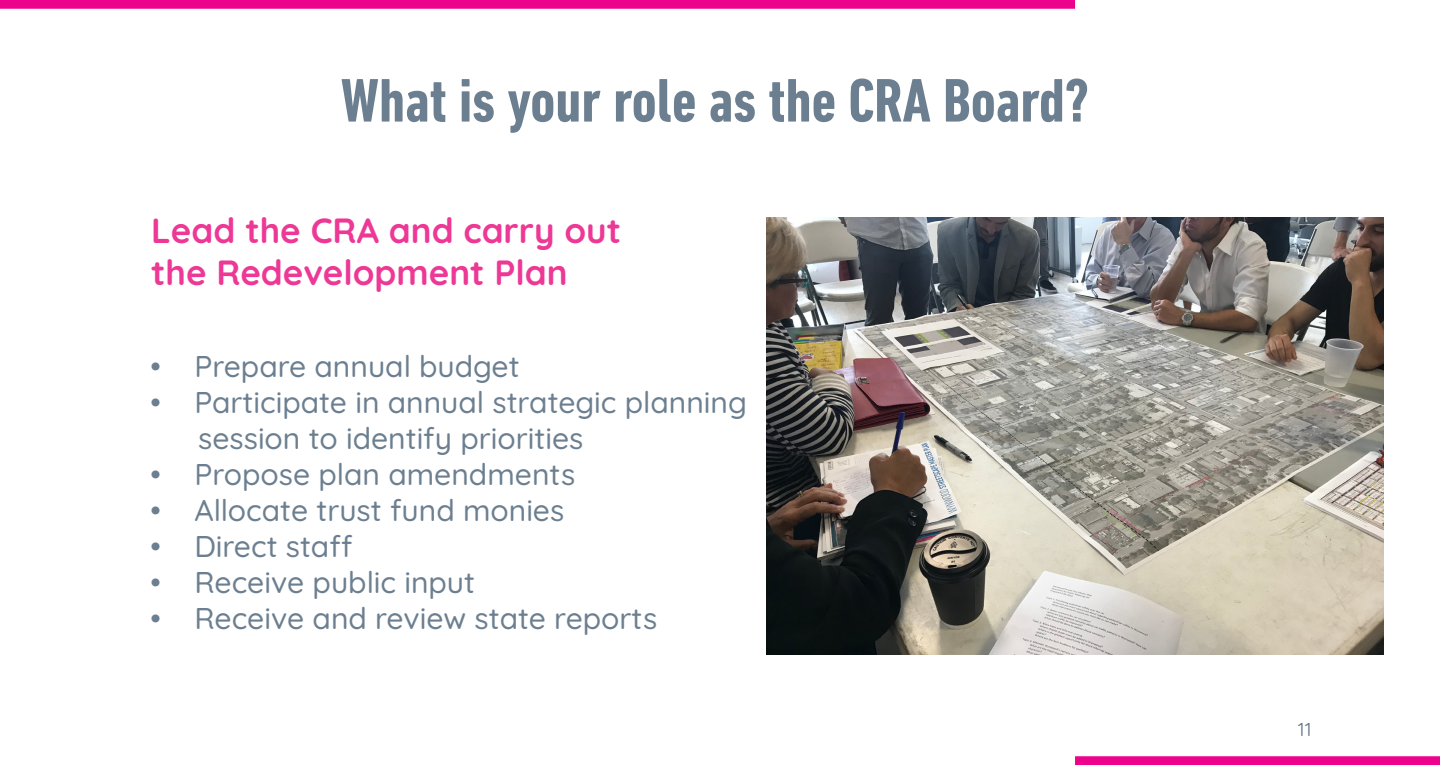
<style>
.page{position:relative;width:1440px;height:765px;background:#fff}
.page>*{position:absolute;margin:0;border:0;box-sizing:border-box;transform-origin:0 0}
.t1{font:700 condensed 62.5px "DIN Next LT Pro";color:#6c7f90}
.t2{font:700 35px/42px "Quicksand";color:#ed3896}
.t3{font:500 30px/36px "Quicksand";color:#6c7f90}
.t4{font:18.75px "Quicksand";color:#5c7184}
</style>
<div class="page">
<div style="left:0;top:0;width:1075px;height:9px;background:#ed028c"></div>
<div style="left:1075px;top:756px;width:365px;height:9px;background:#ed028c"></div>
<img style="left:766px;top:217px;width:618px;height:437px">
<p class="t1" style="left:341px;top:65px;width:751px">What is your role as the CRA Board?</p>
<p class="t2" style="left:151px;top:207px;width:471px">Lead the CRA and carry out the Redevelopment Plan</p>
<p class="t3" style="left:151px;top:346px;width:371px">• Prepare annual budget</p>
<p class="t3" style="left:198px;top:382px;width:550px;text-indent:-48px">• Participate in annual strategic planning session to identify priorities</p>
<p class="t3" style="left:151px;top:454px;width:426px">• Propose plan amendments</p>
<p class="t3" style="left:151px;top:490px;width:415px">• Allocate trust fund monies</p>
<p class="t3" style="left:151px;top:526px;width:203px">• Direct staff</p>
<p class="t3" style="left:151px;top:562px;width:326px">• Receive public input</p>
<p class="t3" style="left:151px;top:598px;width:508px">• Receive and review state reports</p>
<p class="t4" style="left:1298px;top:715px;width:15px">11</p>
</div>
